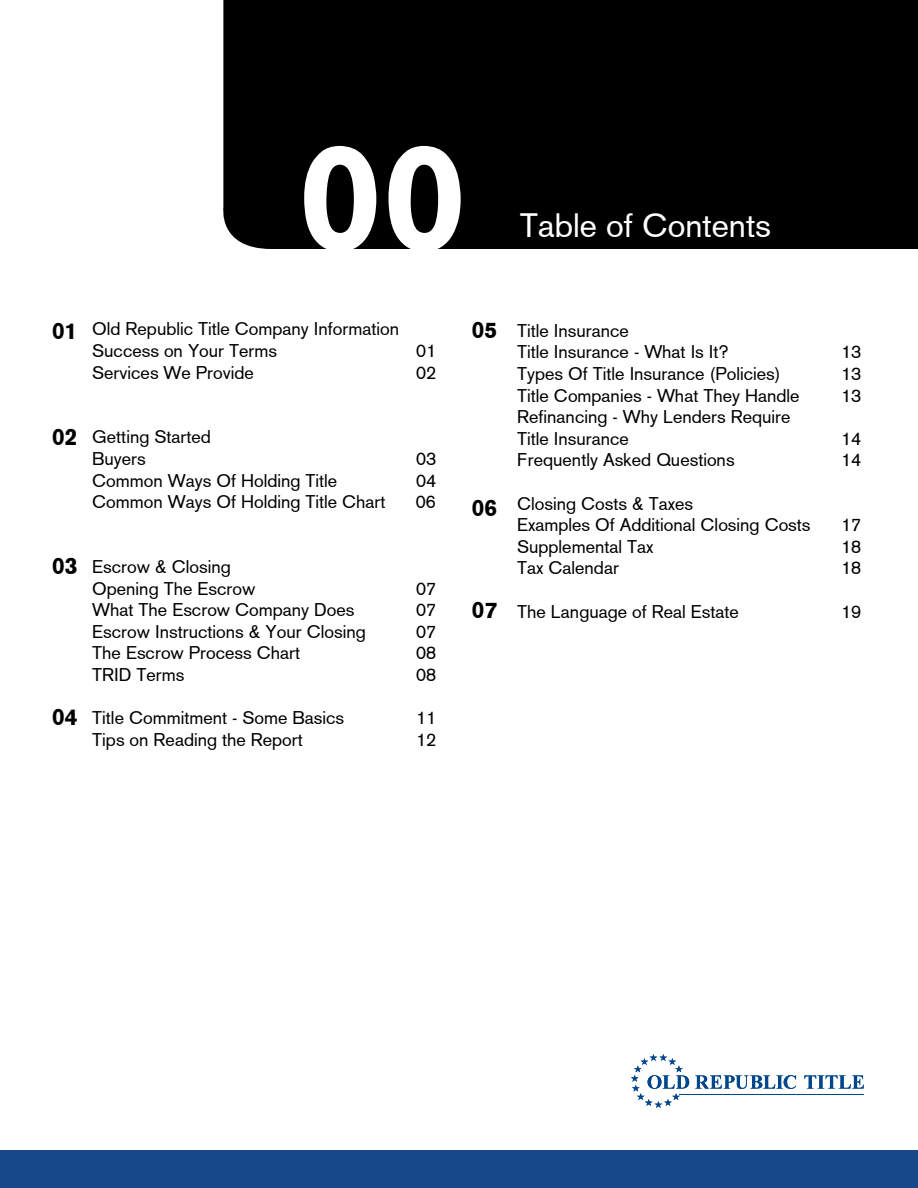
<style>
.page{position:relative;width:918px;height:1188px;background:#fff}
.page>*{position:absolute;margin:0;border:0;box-sizing:border-box;transform-origin:0 0}
.t1{font:700 150px "Akzidenz Grotesk BE";color:#fff}
.t2{font:33px "Akzidenz Grotesk";color:#fff}
.t3{font:900 22.5px "Akzidenz Grotesk";color:#000}
.t4{font:18px/21.6px "Akzidenz Grotesk";color:#000}
</style>
<div class="page">
<svg style="left:695px;top:1075px;width:101px;height:14px"></svg>
<svg style="left:804px;top:1075px;width:60px;height:14px"></svg>
<svg style="left:631px;top:1054px;width:58px;height:54px"></svg>
<hr style="left:680px;top:1094px;width:184px;height:1px;background:#00468b">
<div style="left:0;top:1150px;width:918px;height:38px;background:#17488a"></div>
<div style="left:223px;top:0;width:695px;height:249px;background:#000"></div>
<h1 class="t1" style="left:298px;top:110px;width:170px">00</h1>
<h2 class="t2" style="left:520px;top:206px;width:253px">Table of Contents</h2>
<p class="t3" style="left:52px;top:317px;width:27px">01</p>
<p class="t4" style="left:92px;top:318px;width:308px">Old Republic Title Company Information<br>Success on Your Terms</p>
<p class="t4" style="left:416px;top:340px;width:22px">01</p>
<p class="t3" style="left:472px;top:317px;width:27px">05</p>
<p class="t4" style="left:517px;top:320px;width:213px">Title Insurance<br>Title Insurance - What Is It?</p>
<p class="t4" style="left:841px;top:341px;width:22px">13</p>
<p class="t4" style="left:92px;top:361px;width:163px">Services We Provide</p>
<p class="t4" style="left:416px;top:361px;width:22px">02</p>
<p class="t3" style="left:52px;top:424px;width:27px">02</p>
<p class="t4" style="left:92px;top:426px;width:120px">Getting Started<br>Buyers</p>
<p class="t4" style="left:416px;top:448px;width:22px">03</p>
<p class="t4" style="left:92px;top:469px;width:246px">Common Ways Of Holding Title</p>
<p class="t4" style="left:416px;top:469px;width:22px">04</p>
<p class="t4" style="left:92px;top:491px;width:295px">Common Ways Of Holding Title Chart</p>
<p class="t4" style="left:416px;top:491px;width:22px">06</p>
<p class="t3" style="left:472px;top:494px;width:27px">06</p>
<p class="t4" style="left:517px;top:363px;width:265px">Types Of Title Insurance (Policies)</p>
<p class="t4" style="left:841px;top:363px;width:22px">13</p>
<p class="t4" style="left:517px;top:384px;width:284px">Title Companies - What They Handle</p>
<p class="t4" style="left:841px;top:384px;width:22px">13</p>
<p class="t4" style="left:517px;top:406px;width:275px">Refinancing - Why Lenders Require<br>Title Insurance</p>
<p class="t4" style="left:841px;top:428px;width:22px">14</p>
<p class="t4" style="left:517px;top:449px;width:219px">Frequently Asked Questions</p>
<p class="t4" style="left:841px;top:449px;width:22px">14</p>
<p class="t4" style="left:517px;top:492px;width:295px">Closing Costs &amp; Taxes<br>Examples Of Additional Closing Costs</p>
<p class="t4" style="left:841px;top:514px;width:22px">17</p>
<p class="t3" style="left:52px;top:552px;width:27px">03</p>
<p class="t3" style="left:52px;top:704px;width:27px">04</p>
<p class="t4" style="left:92px;top:556px;width:165px">Escrow &amp; Closing<br>Opening The Escrow</p>
<p class="t4" style="left:416px;top:577px;width:22px">07</p>
<p class="t4" style="left:92px;top:599px;width:264px">What The Escrow Company Does</p>
<p class="t4" style="left:416px;top:599px;width:22px">07</p>
<p class="t4" style="left:92px;top:621px;width:275px">Escrow Instructions &amp; Your Closing</p>
<p class="t4" style="left:416px;top:621px;width:22px">07</p>
<p class="t4" style="left:92px;top:642px;width:210px">The Escrow Process Chart</p>
<p class="t4" style="left:416px;top:642px;width:22px">08</p>
<p class="t4" style="left:92px;top:664px;width:94px">TRID Terms</p>
<p class="t4" style="left:416px;top:664px;width:22px">08</p>
<p class="t4" style="left:92px;top:707px;width:253px">Title Commitment - Some Basics</p>
<p class="t4" style="left:416px;top:707px;width:22px">11</p>
<p class="t4" style="left:92px;top:729px;width:212px">Tips on Reading the Report</p>
<p class="t4" style="left:416px;top:729px;width:22px">12</p>
<p class="t3" style="left:472px;top:597px;width:27px">07</p>
<p class="t4" style="left:517px;top:536px;width:138px">Supplemental Tax</p>
<p class="t4" style="left:841px;top:536px;width:22px">18</p>
<p class="t4" style="left:517px;top:557px;width:103px">Tax Calendar</p>
<p class="t4" style="left:841px;top:557px;width:22px">18</p>
<p class="t4" style="left:517px;top:600px;width:223px">The Language of Real Estate</p>
<p class="t4" style="left:841px;top:600px;width:22px">19</p>
</div>
